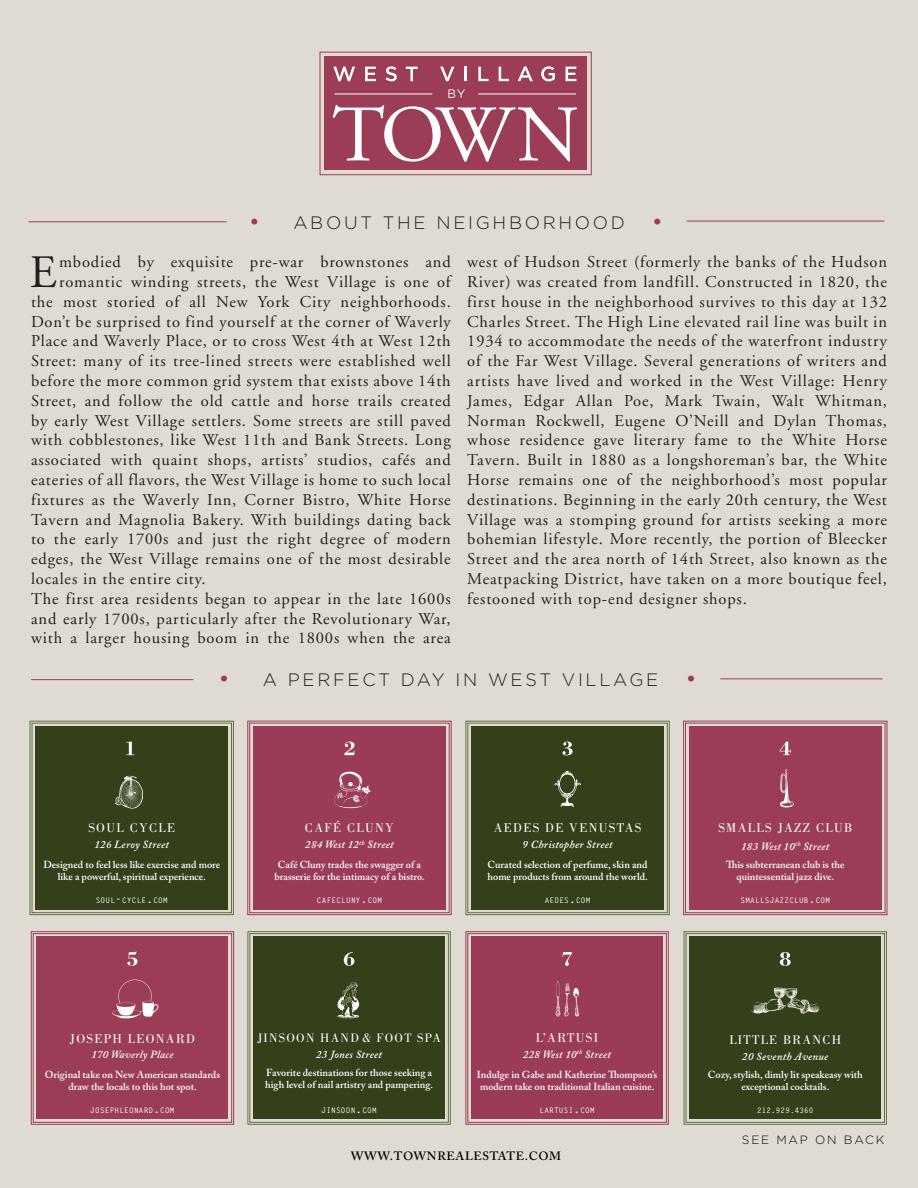
<style>
.page{position:relative;width:918px;height:1188px;background:#e0dbd2}
.page>*{position:absolute;margin:0;border:0;box-sizing:border-box;transform-origin:0 0}
.t1{font:46.35px "Adobe Garamond";color:#231f20}
.t2{font:300 18px "Gotham";letter-spacing:.15em;color:#231f20}
.t3{font:16.5px/19.8px "Adobe Garamond";letter-spacing:.05em;color:#231f20;text-align:justify}
.t4{font:13.2px "Bodoni Std";letter-spacing:.1em;color:#fff}
.t5{font:13.05px "Bodoni Std";letter-spacing:.1em;color:#fff}
.t6{font:12.75px "Bodoni Std";letter-spacing:.1em;color:#fff}
.t7{font:600 12px "Adobe Caslon Pro";letter-spacing:.06em;color:#060604}
.t8{font:300 12px "Gotham";letter-spacing:.15em;color:#060604}
.t9{font:italic 600 10.95px "Adobe Caslon Pro";letter-spacing:.025em;color:#fff}
.t10{font:600 10.2px/12.1px "Adobe Caslon Pro";color:#fff;text-align:center}
.t11{font:700 7.65px "Letter Gothic Std";letter-spacing:.035em;color:#fff}
.t12{font:700 7.5px "Letter Gothic Std";letter-spacing:.025em;color:#fff}
.s1{font-size:24px;color:#9a3b57}
.s2{font-size:10.95px}
</style>
<div class="page">
<hr style="left:28px;top:221px;width:198px;height:1px;background:#9a3b57">
<hr style="left:686px;top:221px;width:198px;height:1px;background:#9a3b57">
<hr style="left:31px;top:679px;width:162px;height:1px;background:#9a3b57">
<hr style="left:720px;top:678px;width:163px;height:1px;background:#9a3b57">
<svg style="left:247px;top:720px;width:205px;height:196px;background:#a14b63"></svg>
<svg style="left:465px;top:931px;width:204px;height:194px;background:#9f465f"></svg>
<svg style="left:683px;top:931px;width:204px;height:194px;background:#424e29"></svg>
<svg style="left:29px;top:720px;width:205px;height:196px;background:#47522e"></svg>
<div style="left:324px;top:57px;width:263px;height:113px;background:#9b3d57"></div>
<svg style="left:333px;top:105px;width:244px;height:57px"></svg>
<svg style="left:448px;top:89px;width:17px;height:9px"></svg>
<hr style="left:478px;top:93px;width:98px;height:1px;background:#fff">
<hr style="left:335px;top:93px;width:97px;height:1px;background:#fff">
<div style="left:320px;top:52px;width:272px;height:123px;border:1px solid #9b3d57"></div>
<svg style="left:333px;top:67px;width:22px;height:14px"></svg>
<svg style="left:365px;top:67px;width:11px;height:14px"></svg>
<svg style="left:385px;top:66px;width:12px;height:15px"></svg>
<svg style="left:406px;top:67px;width:12px;height:14px"></svg>
<svg style="left:440px;top:67px;width:14px;height:14px"></svg>
<svg style="left:465px;top:67px;width:2px;height:14px"></svg>
<svg style="left:478px;top:67px;width:11px;height:14px"></svg>
<svg style="left:499px;top:67px;width:10px;height:14px"></svg>
<svg style="left:518px;top:67px;width:15px;height:14px"></svg>
<svg style="left:541px;top:66px;width:14px;height:15px"></svg>
<svg style="left:566px;top:67px;width:10px;height:14px"></svg>
<svg style="left:247px;top:931px;width:204px;height:194px;background:#424e28"></svg>
<svg style="left:30px;top:931px;width:205px;height:194px;background:#a14b62"></svg>
<svg style="left:683px;top:720px;width:205px;height:196px;background:#a14b62"></svg>
<svg style="left:465px;top:720px;width:205px;height:196px;background:#46512d"></svg>
<p class="t2" style="left:249px;top:213px;width:416px"><span class="s1">•</span> ABOUT THE NEIGHBORHOOD <span class="s1">•</span></p>
<h1 class="t1" style="left:30px;top:248px;width:29px">E</h1>
<p class="t3" style="left:59px;top:253px;width:393px">mbodied by exquisite pre-war brownstones and</p>
<p class="t3" style="left:59px;top:272px;width:393px">romantic winding streets, the West Village is one of</p>
<p class="t3" style="left:31px;top:292px;width:421px">the most storied of all New York City neighborhoods.</p>
<p class="t3" style="left:31px;top:312px;width:421px">Don’t be surprised to find yourself at the corner of Waverly</p>
<p class="t3" style="left:31px;top:332px;width:421px">Place and Waverly Place, or to cross West 4th at West 12th</p>
<p class="t3" style="left:31px;top:352px;width:421px">Street: many of its tree-lined streets were established well</p>
<p class="t3" style="left:31px;top:371px;width:421px">before the more common grid system that exists above 14th</p>
<p class="t3" style="left:31px;top:391px;width:421px">Street, and follow the old cattle and horse trails created</p>
<p class="t3" style="left:31px;top:411px;width:421px">by early West Village settlers. Some streets are still paved</p>
<p class="t3" style="left:31px;top:431px;width:421px">with cobblestones, like West 11th and Bank Streets. Long</p>
<p class="t3" style="left:31px;top:451px;width:421px">associated with quaint shops, artists’ studios, cafés and</p>
<p class="t3" style="left:31px;top:470px;width:421px">eateries of all flavors, the West Village is home to such local</p>
<p class="t3" style="left:31px;top:490px;width:421px">fixtures as the Waverly Inn, Corner Bistro, White Horse</p>
<p class="t3" style="left:31px;top:510px;width:421px">Tavern and Magnolia Bakery. With buildings dating back</p>
<p class="t3" style="left:31px;top:530px;width:421px">to the early 1700s and just the right degree of modern</p>
<p class="t3" style="left:31px;top:550px;width:421px">edges, the West Village remains one of the most desirable</p>
<p class="t3" style="left:31px;top:569px;width:176px">locales in the entire city.</p>
<p class="t3" style="left:31px;top:589px;width:421px">The first area residents began to appear in the late 1600s</p>
<p class="t3" style="left:31px;top:609px;width:421px">and early 1700s, particularly after the Revolutionary War,</p>
<p class="t3" style="left:31px;top:629px;width:421px">with a larger housing boom in the 1800s when the area</p>
<p class="t3" style="left:467px;top:253px;width:421px">west of Hudson Street (formerly the banks of the Hudson River) was created from landfill. Constructed in 1820, the first house in the neighborhood survives to this day at 132<br>Charles Street. The High Line elevated rail line was built in 1934 to accommodate the needs of the waterfront industry of the Far West Village. Several generations of writers and artists have lived and worked in the West Village: Henry James, Edgar Allan Poe, Mark Twain, Walt Whitman, Norman Rockwell, Eugene O’Neill and Dylan Thomas, whose residence gave literary fame to the White Horse Tavern. Built in 1880 as a longshoreman’s bar, the White Horse remains one of the neighborhood’s most popular destinations. Beginning in the early 20th century, the West Village was a stomping ground for artists seeking a more bohemian lifestyle. More recently, the portion of Bleecker Street and the area north of 14th Street, also known as the Meatpacking District, have taken on a more boutique feel, festooned with top-end designer shops.</p>
<p class="t2" style="left:218px;top:670px;width:480px"><span class="s1">•</span> A PERFECT DAY IN WEST VILLAGE <span class="s1">•</span></p>
<p class="t4" style="left:305px;top:821px;width:91px">CAFÉ CLUNY</p>
<p class="t4" style="left:88px;top:821px;width:88px">SOUL CYCLE</p>
<p class="t9" style="left:95px;top:838px;width:76px">126 Leroy Street</p>
<p class="t9" style="left:305px;top:838px;width:90px">284 West 12<sup>th</sup> Street</p>
<p class="t10" style="left:43px;top:858px;width:178px">Designed to feel less like exercise and more like a powerful, spiritual experience.</p>
<p class="t10" style="left:275px;top:858px;width:152px">Café Cluny trades the swagger of a brasserie for the intimacy of a bistro.</p>
<p class="t11" style="left:96px;top:896px;width:73px">SOUL<span class="s2">-</span>CYCLE<span class="s2">.</span>COM</p>
<p class="t11" style="left:317px;top:896px;width:67px">CAFECLUNY<span class="s2">.</span>COM</p>
<p class="t4" style="left:494px;top:820px;width:149px">AEDES DE VENUSTAS</p>
<p class="t4" style="left:718px;top:820px;width:135px">SMALLS JAZZ CLUB</p>
<p class="t10" style="left:488px;top:858px;width:162px;text-align:left">Curated selection of perfume, skin and home products from around the world.</p>
<p class="t10" style="left:726px;top:858px;width:120px">This subterranean club is the quintessential jazz dive.</p>
<p class="t11" style="left:545px;top:896px;width:47px">AEDES<span class="s2">.</span>COM</p>
<p class="t11" style="left:741px;top:896px;width:91px">SMALLSJAZZCLUB<span class="s2">.</span>COM</p>
<p class="t9" style="left:523px;top:838px;width:92px">9 Christopher Street</p>
<p class="t9" style="left:741px;top:839px;width:90px">183 West 10<sup>th</sup> Street</p>
<p class="t6" style="left:257px;top:1031px;width:185px">JINSOON HAND &amp; FOOT SPA</p>
<p class="t4" style="left:70px;top:1031px;width:126px">JOSEPH LEONARD</p>
<p class="t9" style="left:91px;top:1048px;width:83px">170 Waverly Place</p>
<p class="t9" style="left:316px;top:1048px;width:67px">23 Jones Street</p>
<p class="t10" style="left:45px;top:1068px;width:177px">Original take on New American standards draw the locals to this hot spot.</p>
<p class="t10" style="left:265px;top:1066px;width:169px;text-align:left">Favorite destinations for those seeking a high level of nail artistry and pampering.</p>
<p class="t11" style="left:90px;top:1106px;width:86px">JOSEPHLEONARD<span class="s2">.</span>COM</p>
<p class="t11" style="left:322px;top:1106px;width:57px">JINSOON<span class="s2">.</span>COM</p>
<p class="t4" style="left:536px;top:1031px;width:64px">L’ARTUSI</p>
<p class="t5" style="left:729px;top:1032px;width:113px">LITTLE BRANCH</p>
<p class="t10" style="left:477px;top:1068px;width:182px">Indulge in Gabe and Katherine Thompson’s modern take on traditional Italian cuisine.</p>
<p class="t10" style="left:708px;top:1068px;width:156px">Cozy, stylish, dimly lit speakeasy with exceptional cocktails.</p>
<p class="t11" style="left:540px;top:1106px;width:57px">LARTUSI<span class="s2">.</span>COM</p>
<p class="t12" style="left:757px;top:1106px;width:58px">212.929.4360</p>
<p class="t9" style="left:523px;top:1048px;width:89px">228 West 10<sup>th</sup> Street</p>
<p class="t9" style="left:742px;top:1049px;width:87px">20 Seventh Avenue</p>
<p class="t8" style="left:742px;top:1133px;width:144px">SEE MAP ON BACK</p>
<p class="t7" style="left:351px;top:1149px;width:212px">WWW.TOWNREALESTATE.COM</p>
</div>
